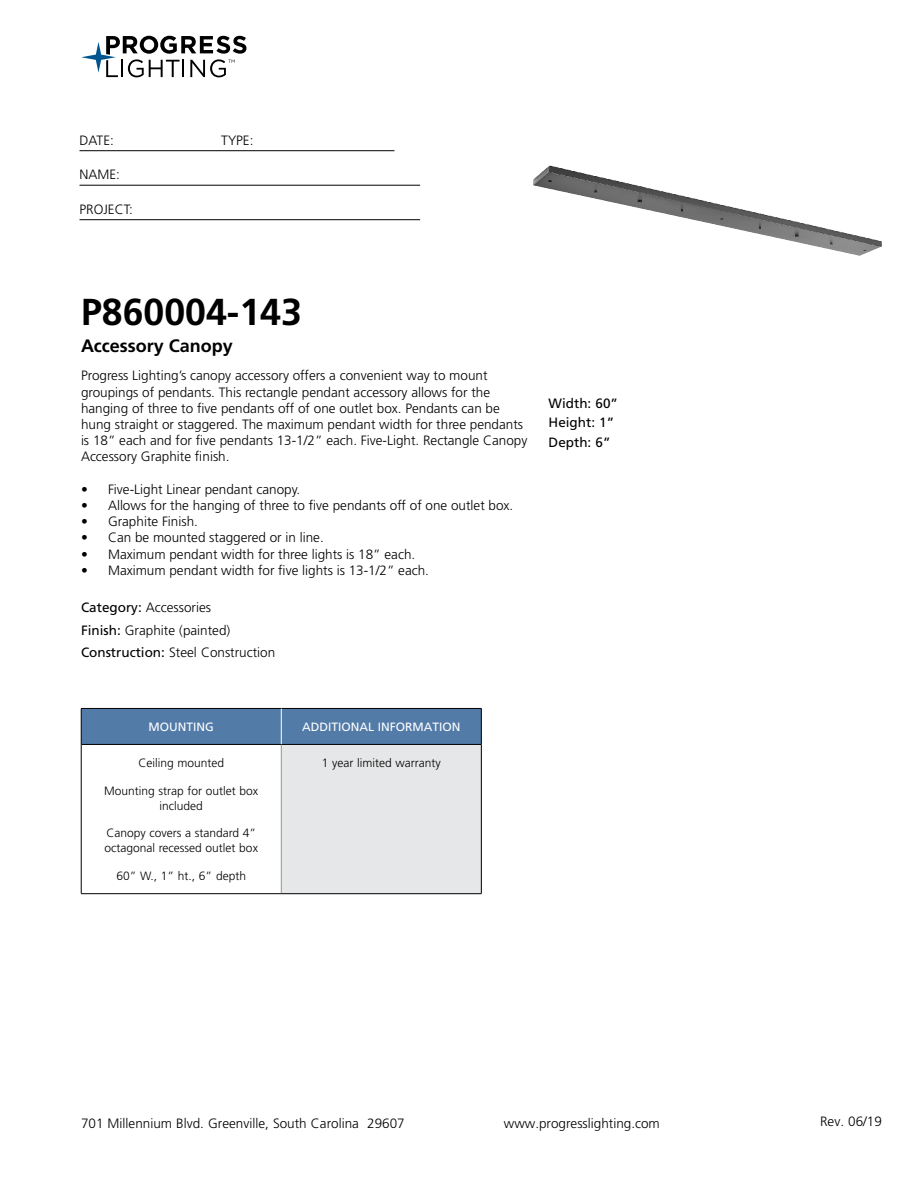
<style>
.page{position:relative;width:918px;height:1188px;background:#fff}
.page>*{position:absolute;margin:0;border:0;box-sizing:border-box;transform-origin:0 0}
.t1{font:700 37.5px "Frutiger LT Std";color:#000}
.t2{font:700 18px "Frutiger LT Std";color:#000}
.t3{font:300 13.5px/16.2px "Frutiger LT Std";color:#000}
.t4{font:13.5px/19.5px "Frutiger LT Std";color:#000}
.t5{font:300 12px/15px "Frutiger LT Std";color:#000;text-align:center}
.t6{font:12px "Frutiger LT Std";color:#fff}
.s1{font-weight:400}
</style>
<div class="page">
<svg style="left:81px;top:36px;width:165px;height:41px"></svg>
<hr style="left:80px;top:150px;width:314px;height:1px;background:#000">
<hr style="left:80px;top:185px;width:340px;height:1px;background:#000">
<hr style="left:80px;top:219px;width:340px;height:1px;background:#000">
<div style="left:82px;top:709px;width:399px;height:35px;background:#527ba8"></div>
<div style="left:281px;top:744px;width:200px;height:150px;background:#e6e7e8"></div>
<hr style="left:281px;top:745px;width:1px;height:148px;background:#939598">
<hr style="left:81px;top:744px;width:200px;height:1px;background:#000">
<hr style="left:281px;top:744px;width:200px;height:1px;background:#000">
<hr style="left:81px;top:893px;width:200px;height:1px;background:#000">
<hr style="left:281px;top:893px;width:201px;height:1px;background:#000">
<hr style="left:81px;top:708px;width:200px;height:1px;background:#000">
<hr style="left:81px;top:709px;width:1px;height:35px;background:#000">
<hr style="left:281px;top:708px;width:201px;height:1px;background:#000">
<hr style="left:481px;top:709px;width:1px;height:35px;background:#000">
<hr style="left:81px;top:744px;width:1px;height:149px;background:#000">
<hr style="left:481px;top:744px;width:1px;height:149px;background:#000">
<hr style="left:281px;top:709px;width:1px;height:35px;background:#fff">
<img style="left:533px;top:165px;width:349px;height:91px">
<p class="t3" style="left:80px;top:133px;width:36px">DATE:</p>
<p class="t3" style="left:221px;top:133px;width:34px">TYPE:</p>
<p class="t3" style="left:80px;top:168px;width:42px">NAME:</p>
<p class="t3" style="left:80px;top:202px;width:55px">PROJECT:</p>
<h1 class="t1" style="left:81px;top:299px;width:222px">P860004-143</h1>
<h2 class="t2" style="left:81px;top:339px;width:153px">Accessory Canopy</h2>
<p class="t3" style="left:81px;top:369px;width:448px">Progress Lighting’s canopy accessory offers a convenient way to mount groupings of pendants. This rectangle pendant accessory allows for the hanging of three to five pendants off of one outlet box. Pendants can be hung straight or staggered. The maximum pendant width for three pendants is 18” each and for five pendants 13-1/2” each. Five-Light. Rectangle Canopy Accessory Graphite finish.</p>
<p class="t3" style="left:81px;top:482px;width:221px">• Five-Light Linear pendant canopy.</p>
<p class="t3" style="left:81px;top:498px;width:434px">• Allows for the hanging of three to five pendants off of one outlet box.</p>
<p class="t3" style="left:81px;top:514px;width:119px">• Graphite Finish.</p>
<p class="t3" style="left:81px;top:531px;width:244px">• Can be mounted staggered or in line.</p>
<p class="t3" style="left:81px;top:547px;width:336px">• Maximum pendant width for three lights is 18” each.</p>
<p class="t3" style="left:81px;top:563px;width:350px">• Maximum pendant width for five lights is 13-1/2” each.</p>
<p class="t3" style="left:81px;top:597px;width:196px;line-height:22.5px"><span class="s1">Category:</span> Accessories<br><span class="s1">Finish:</span> Graphite (painted)<br><span class="s1">Construction:</span> Steel Construction</p>
<p class="t4" style="left:549px;top:394px;width:71px">Width: 60”<br>Height: 1”<br>Depth: 6”</p>
<p class="t6" style="left:149px;top:722px;width:67px">MOUNTING</p>
<p class="t6" style="left:302px;top:722px;width:160px">ADDITIONAL INFORMATION</p>
<p class="t5" style="left:138px;top:756px;width:87px">Ceiling mounted</p>
<p class="t5" style="left:104px;top:784px;width:156px">Mounting strap for outlet box included</p>
<p class="t5" style="left:105px;top:827px;width:155px;text-align:left">Canopy covers a standard 4” octagonal recessed outlet box</p>
<p class="t5" style="left:116px;top:869px;width:131px">60” W., 1” ht., 6” depth</p>
<p class="t5" style="left:322px;top:756px;width:120px">1 year limited warranty</p>
<p class="t3" style="left:81px;top:1116px;width:325px">701 Millennium Blvd. Greenville, South Carolina 29607</p>
<p class="t3" style="left:504px;top:1116px;width:158px">www.progresslighting.com</p>
<p class="t3" style="left:820px;top:1114px;width:63px">Rev. 06/19</p>
</div>
